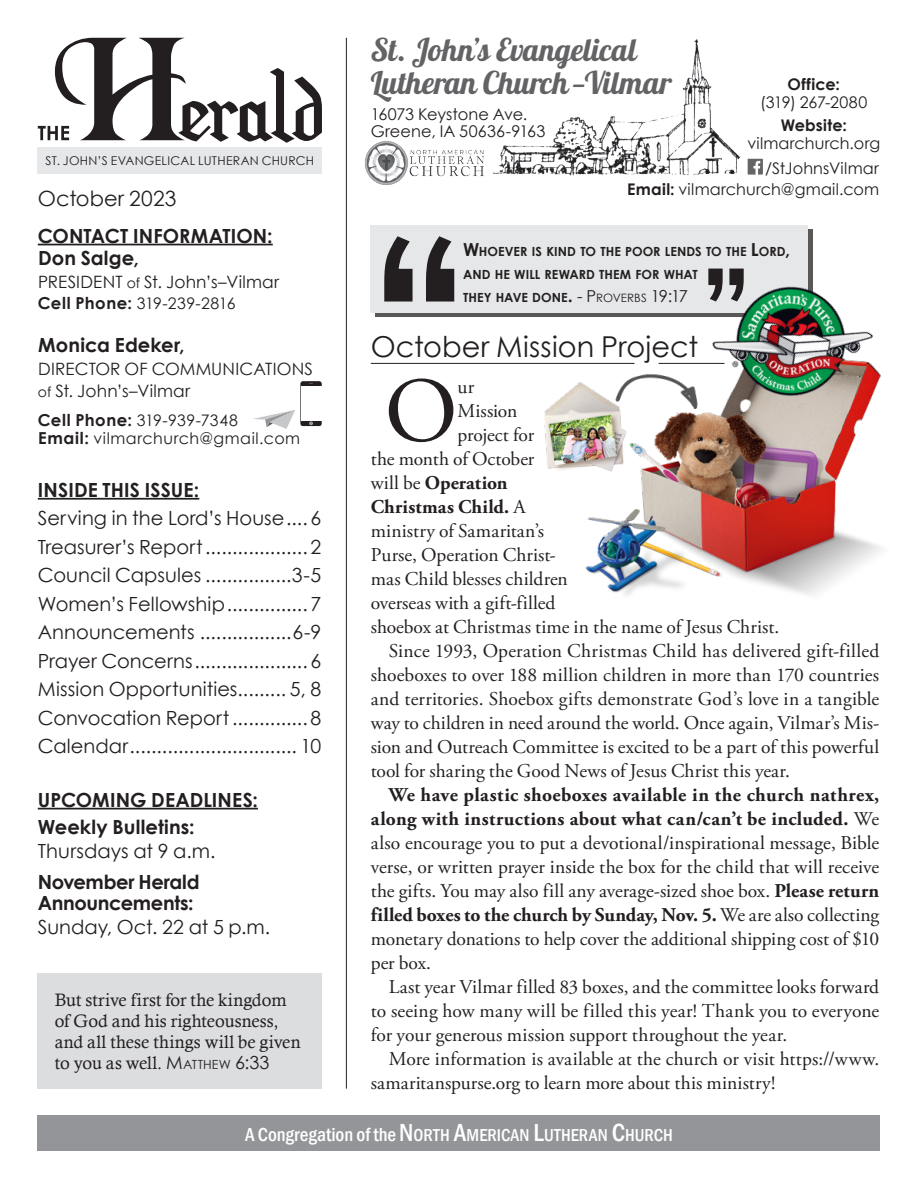
<style>
.page{position:relative;width:918px;height:1188px;background:#fff}
.page>*{position:absolute;margin:0;border:0;box-sizing:border-box;transform-origin:0 0}
.Copy_Drop{font:91.95px "Adobe Garamond Pro";color:#231f20}
.t1{font:31.35px "Lobster 1.4";color:#636366}
.Copy_Lists{font:28.8px "Century Gothic";letter-spacing:.005em;color:#231f20}
.Info{font:21px "Century Gothic";color:#231f20}
.Copy_Drop-2{font:19.5px/24px "Adobe Garamond Pro";color:#231f20;text-align:justify}
.Info-2{font:19.5px "Century Gothic";color:#231f20}
.Announce_Copy{font:19.5px/24px "Adobe Garamond Pro";color:#231f20;text-align:justify}
.Info-3{font:700 19.5px "Century Gothic";color:#231f20}
.Copy_Drop-3{font:700 19.5px "Adobe Garamond Pro";letter-spacing:.005em;color:#231f20}
.Info-4{font:700 19.5px/21px "Century Gothic";letter-spacing:-.02em;color:#231f20}
.Info-5{font:18px/21px "Calisto";letter-spacing:.005em;color:#231f20}
.t2{font:500 condensed 17.85px "Franklin Gothic";color:#fff}
.t3{font:16.95px/22.5px "Century Gothic";letter-spacing:.01em;color:#231f20}
.t4{font:16.2px "Century Gothic";letter-spacing:.005em;color:#231f20}
.t5{font:16.2px "Century Gothic";letter-spacing:-.02em;color:#231f20}
.t6{font:16.05px "Century Gothic";letter-spacing:.01em;color:#231f20}
.t7{font:700 16.05px "Century Gothic";letter-spacing:.015em;color:#231f20}
.t8{font:15.9px "Century Gothic";letter-spacing:.035em;color:#231f20}
.t9{font:15.9px "Century Gothic";letter-spacing:-.03em;color:#231f20}
.Info-6{font:700 12.6px "Century Gothic";letter-spacing:.005em;color:#231f20}
.t10{font:12.15px "Century Gothic";letter-spacing:.025em;color:#231f20}
.s1{font-size:13.95px}
.s2{font-weight:700;font-size:16.5px}
.s3{font-family:"Century Gothic"}
.s4{font-family:"Century Gothic";font-size:12.6px}
.s5{font-weight:700}
.s6{font-size:18px}
.s7{font-weight:400;font-size:16.5px}
.s8{font-weight:400;font-size:11.55px}
.s9{font-weight:400}
.s10{font-size:19.35px}
.s11{font-size:25.35px}
</style>
<div class="page">
<svg style="left:38px;top:38px;width:284px;height:105px"></svg>
<div style="left:38px;top:147px;width:284px;height:27px;background:#e6e7e9"></div>
<hr style="left:346px;top:38px;width:1px;height:1051px;background:#231f20">
<div style="left:38px;top:1115px;width:842px;height:35px;background:#939598"></div>
<img style="left:493px;top:39px;width:247px;height:137px">
<img style="left:365px;top:141px;width:119px;height:44px">
<img style="left:747px;top:159px;width:16px;height:15px">
<div style="left:38px;top:973px;width:284px;height:116px;background:#dcdddf"></div>
<hr style="left:38px;top:498px;width:161px;height:2px;background:#231f20">
<hr style="left:38px;top:808px;width:220px;height:1px;background:#231f20">
<hr style="left:38px;top:244px;width:235px;height:1px;background:#231f20">
<svg style="left:253px;top:381px;width:69px;height:48px"></svg>
<div style="left:375px;top:229px;width:438px;height:88px;background:#5a5757"></div>
<div style="left:371px;top:225px;width:437px;height:88px;background:#e6e7e9"></div>
<svg style="left:384px;top:236px;width:70px;height:66px"></svg>
<img style="left:545px;top:362px;width:337px;height:233px">
<hr style="left:371px;top:363px;width:263px;height:1px;background:#231f20">
<hr style="left:659px;top:363px;width:65px;height:1px;background:#231f20">
<img style="left:688px;top:268px;width:194px;height:178px">
<p class="t10" style="left:46px;top:153px;width:270px">ST. JOHN’S EVANGELICAL LUTHERAN CHURCH</p>
<p class="Info" style="left:38px;top:185px;width:140px">October 2023</p>
<p class="Info-3" style="left:38px;top:223px;width:236px">CONTACT INFORMATION:</p>
<p class="Info-3" style="left:38px;top:246px;width:102px">Don Salge,</p>
<p class="t3" style="left:38px;top:270px;width:243px">PRESIDENT <span class="s1">of</span> St. John’s–Vilmar</p>
<p class="t9" style="left:38px;top:293px;width:199px"><span class="s2">Cell Phone:</span> 319-239-2816</p>
<p class="Info-3" style="left:38px;top:333px;width:148px">Monica Edeker,</p>
<p class="t3" style="left:38px;top:357px;width:277px">DIRECTOR OF COMMUNICATIONS <span class="s1">of</span> St. John’s–Vilmar</p>
<p class="t8" style="left:38px;top:410px;width:202px"><span class="s2">Cell Phone:</span> 319-939-7348</p>
<p class="t8" style="left:38px;top:428px;width:263px"><span class="s2">Email:</span> vilmarchurch@gmail.com</p>
<p class="Info-3" style="left:38px;top:478px;width:163px">INSIDE THIS ISSUE:</p>
<p class="Info-2" style="left:38px;top:507px;width:285px">Serving in the Lord’s House.... 6</p>
<p class="Info-2" style="left:38px;top:535px;width:285px">Treasurer’s Report................... 2</p>
<p class="Info-2" style="left:38px;top:564px;width:285px">Council Capsules ................3-5</p>
<p class="Info-2" style="left:38px;top:592px;width:285px">Women’s Fellowship............... 7</p>
<p class="Info-2" style="left:38px;top:621px;width:285px">Announcements .................6-9</p>
<p class="Info-2" style="left:38px;top:649px;width:285px">Prayer Concerns.....................6</p>
<p class="Info-2" style="left:38px;top:678px;width:285px">Mission Opportunities......... 5, 8</p>
<p class="Info-2" style="left:38px;top:706px;width:285px">Convocation Report.............. 8</p>
<p class="Info-2" style="left:38px;top:735px;width:285px">Calendar............................... 10</p>
<p class="Info-3" style="left:38px;top:787px;width:222px">UPCOMING DEADLINES:</p>
<p class="Info-3" style="left:38px;top:814px;width:158px">Weekly Bulletins:</p>
<p class="Info-2" style="left:38px;top:839px;width:179px">Thursdays at 9 a.m.</p>
<p class="Info-4" style="left:38px;top:871px;width:163px">November Herald<br>Announcements:</p>
<p class="Info-2" style="left:38px;top:915px;width:234px">Sunday, Oct. 22 at 5 p.m.</p>
<p class="Info-5" style="left:55px;top:989px;width:247px">But strive first for the kingdom of God and his righteousness, and all these things will be given to you as well. <span class="s3">M</span><span class="s4">ATTHEW</span> <span class="s3">6:33</span></p>
<p class="t1" style="left:371px;top:30px;width:267px">St. John’s Evangelical</p>
<p class="t1" style="left:371px;top:63px;width:303px">Lutheran Church—Vilmar</p>
<p class="t5" style="left:371px;top:104px;width:158px">16073 Keystone Ave.</p>
<p class="t4" style="left:371px;top:121px;width:176px">Greene, IA 50636-9163</p>
<p class="t7" style="left:788px;top:74px;width:54px">Office:</p>
<p class="t6" style="left:760px;top:93px;width:109px">(319) 267-2080</p>
<p class="t7" style="left:781px;top:115px;width:68px">Website:</p>
<p class="t6" style="left:747px;top:133px;width:134px">vilmarchurch.org</p>
<p class="t6" style="left:765px;top:158px;width:115px">/StJohnsVilmar</p>
<p class="t6" style="left:627px;top:179px;width:254px"><span class="s5">Email:</span> vilmarchurch@gmail.com</p>
<p class="Info-6" style="left:463px;top:243px;width:329px"><span class="s6">W</span>HOEVER IS KIND TO THE POOR LENDS TO THE <span class="s6">L</span>ORD<span class="s6">,</span></p>
<p class="Info-6" style="left:463px;top:266px;width:236px">AND HE WILL REWARD THEM FOR WHAT</p>
<p class="Info-6" style="left:463px;top:289px;width:226px">THEY HAVE DONE<span class="s6">.</span> <span class="s7">‑ P</span><span class="s8">ROVERBS</span> <span class="s7">19:17</span></p>
<p class="Copy_Lists" style="left:371px;top:329px;width:329px">October Mission Project</p>
<p class="Copy_Drop" style="left:385px;top:356px;width:75px">O</p>
<p class="Copy_Drop-2" style="left:458px;top:375px;width:18px">ur</p>
<p class="Copy_Drop-2" style="left:458px;top:399px;width:61px">Mission</p>
<p class="Copy_Drop-2" style="left:458px;top:423px;width:78px">project for</p>
<p class="Copy_Drop-2" style="left:371px;top:447px;width:165px">the month of October</p>
<p class="Copy_Drop-3" style="left:371px;top:471px;width:138px"><span class="s9">will be</span> Operation</p>
<p class="Copy_Drop-3" style="left:371px;top:495px;width:156px">Christmas Child. <span class="s9">A</span></p>
<p class="Copy_Drop-2" style="left:371px;top:519px;width:175px">ministry of Samaritan’s</p>
<p class="Copy_Drop-2" style="left:371px;top:543px;width:187px">Purse, Operation Christ-</p>
<p class="Copy_Drop-2" style="left:371px;top:567px;width:199px">mas Child blesses children</p>
<p class="Copy_Drop-2" style="left:371px;top:591px;width:186px">overseas with a gift-filled</p>
<p class="Copy_Drop-2" style="left:371px;top:615px;width:410px">shoebox at Christmas time in the name of Jesus Christ.</p>
<p class="Copy_Drop-2" style="left:371px;top:639px;width:510px;text-indent:18px">Since 1993, Operation Christmas Child has delivered gift-filled shoeboxes to over 188 million children in more than 170 countries and territories. Shoebox gifts demonstrate God’s love in a tangible way to children in need around the world. Once again, Vilmar’s Mis&shy;sion and Outreach Committee is excited to be a part of this powerful tool for sharing the Good News of Jesus Christ this year.</p>
<p class="Copy_Drop-2" style="left:371px;top:783px;width:510px;text-indent:18px"><span class="s5">We have plastic shoeboxes available in the church nathrex, along with instructions about what can/can’t be included.</span> We also encourage you to put a devotional/inspirational message, Bible verse, or written prayer inside the box for the child that will receive the gifts. You may also fill any average-sized shoe box. <span class="s5">Please return filled boxes to the church by Sunday, Nov. 5.</span> We are also collecting monetary donations to help cover the additional shipping cost of $10 per box.</p>
<p class="Announce_Copy" style="left:371px;top:975px;width:510px;text-indent:18px">Last year Vilmar filled 83 boxes, and the committee looks forward to seeing how many will be filled this year! Thank you to everyone for your generous mission support throughout the year.</p>
<p class="Copy_Drop-2" style="left:371px;top:1047px;width:510px;text-indent:18px">More information is available at the church or visit https://www. samaritanspurse.org to learn more about this ministry!</p>
<p class="t2" style="left:245px;top:1124px;width:429px"><span class="s10">A Congregation of the</span> <span class="s11">N</span>ORTH <span class="s11">A</span>MERICAN <span class="s11">L</span>UTHERAN <span class="s11">C</span>HURCH</p>
</div>
